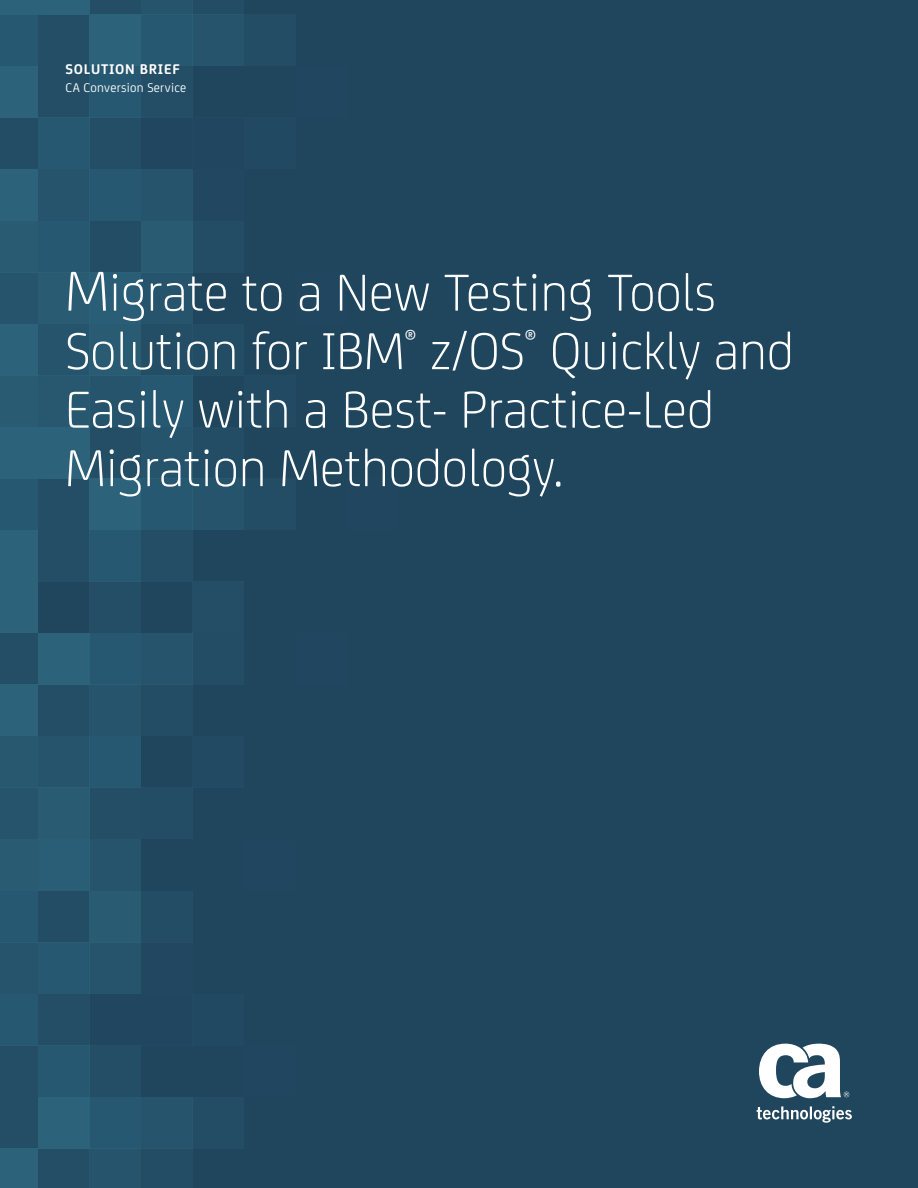
<style>
.page{position:relative;width:918px;height:1188px;background:#fff}
.page>*{position:absolute;margin:0;border:0;box-sizing:border-box;transform-origin:0 0}
.t1{font:300 55.5px/58.5px "CA Sans";color:#fff}
.t2{font:700 15px "CA Sans";letter-spacing:.05em;color:#fff}
.t3{font:13.5px "CA Sans";letter-spacing:.02em;color:#fff}
.s1{font-size:60px}
</style>
<div class="page">
<div style="left:1px;top:0;width:917px;height:1188px;background:#20465e"></div>
<div style="left:141px;top:375px;width:51px;height:52px;background:#275871"></div>
<div style="left:90px;top:375px;width:51px;height:52px;background:#25546c"></div>
<div style="left:38px;top:375px;width:52px;height:52px;background:#275870"></div>
<div style="left:1px;top:375px;width:37px;height:52px;background:#295b73"></div>
<div style="left:192px;top:427px;width:52px;height:51px;background:#234d65"></div>
<div style="left:244px;top:478px;width:51px;height:52px;background:#234d65"></div>
<div style="left:141px;top:427px;width:51px;height:51px;background:#25546c"></div>
<div style="left:90px;top:427px;width:51px;height:51px;background:#234e66"></div>
<div style="left:38px;top:427px;width:52px;height:51px;background:#2c637b"></div>
<div style="left:1px;top:427px;width:37px;height:51px;background:#2c637b"></div>
<div style="left:192px;top:478px;width:52px;height:52px;background:#25546c"></div>
<div style="left:141px;top:478px;width:51px;height:52px;background:#275871"></div>
<div style="left:90px;top:478px;width:51px;height:52px;background:#2c637b"></div>
<div style="left:38px;top:478px;width:52px;height:52px;background:#234e66"></div>
<div style="left:1px;top:478px;width:37px;height:52px;background:#275871"></div>
<div style="left:141px;top:530px;width:51px;height:52px;background:#234e66"></div>
<div style="left:90px;top:530px;width:51px;height:52px;background:#275871"></div>
<div style="left:38px;top:530px;width:52px;height:52px;background:#234e66"></div>
<div style="left:1px;top:530px;width:37px;height:52px;background:#2c637b"></div>
<div style="left:192px;top:0;width:52px;height:15px;background:#234d65"></div>
<div style="left:244px;top:15px;width:51px;height:51px;background:#234d65"></div>
<div style="left:141px;top:0;width:51px;height:15px;background:#25546c"></div>
<div style="left:90px;top:0;width:51px;height:15px;background:#234e66"></div>
<div style="left:38px;top:0;width:52px;height:15px;background:#2c637b"></div>
<div style="left:1px;top:0;width:37px;height:15px;background:#2c637b"></div>
<div style="left:192px;top:15px;width:52px;height:51px;background:#25546c"></div>
<div style="left:141px;top:15px;width:51px;height:51px;background:#275871"></div>
<div style="left:90px;top:15px;width:51px;height:51px;background:#2c637b"></div>
<div style="left:38px;top:15px;width:52px;height:51px;background:#234e66"></div>
<div style="left:1px;top:15px;width:37px;height:51px;background:#275871"></div>
<div style="left:141px;top:66px;width:51px;height:52px;background:#234e66"></div>
<div style="left:90px;top:66px;width:51px;height:52px;background:#275871"></div>
<div style="left:38px;top:66px;width:52px;height:52px;background:#234e66"></div>
<div style="left:1px;top:66px;width:37px;height:52px;background:#2c637b"></div>
<div style="left:192px;top:582px;width:52px;height:51px;background:#234e66"></div>
<div style="left:244px;top:375px;width:51px;height:52px;background:#224b63"></div>
<div style="left:90px;top:582px;width:51px;height:51px;background:#234e66"></div>
<div style="left:1px;top:582px;width:37px;height:51px;background:#2c637b"></div>
<div style="left:90px;top:118px;width:51px;height:51px;background:#234e66"></div>
<div style="left:38px;top:118px;width:52px;height:51px;background:#275871"></div>
<div style="left:1px;top:118px;width:37px;height:51px;background:#234d65"></div>
<div style="left:141px;top:169px;width:51px;height:52px;background:#25546c"></div>
<div style="left:244px;top:118px;width:51px;height:51px;background:#214a62"></div>
<div style="left:90px;top:169px;width:51px;height:52px;background:#275871"></div>
<div style="left:38px;top:169px;width:52px;height:52px;background:#25546c"></div>
<div style="left:1px;top:169px;width:37px;height:52px;background:#2c637b"></div>
<div style="left:192px;top:221px;width:52px;height:51px;background:#234d65"></div>
<div style="left:141px;top:221px;width:51px;height:51px;background:#295b73"></div>
<div style="left:90px;top:221px;width:51px;height:51px;background:#234d65"></div>
<div style="left:38px;top:221px;width:52px;height:51px;background:#275871"></div>
<div style="left:1px;top:221px;width:37px;height:51px;background:#295b73"></div>
<div style="left:141px;top:272px;width:51px;height:52px;background:#25546c"></div>
<div style="left:90px;top:272px;width:51px;height:52px;background:#2a5e77"></div>
<div style="left:38px;top:272px;width:52px;height:52px;background:#295b73"></div>
<div style="left:1px;top:272px;width:37px;height:52px;background:#25546c"></div>
<div style="left:192px;top:324px;width:52px;height:51px;background:#234d65"></div>
<div style="left:141px;top:324px;width:51px;height:51px;background:#234e66"></div>
<div style="left:90px;top:324px;width:51px;height:51px;background:#295b73"></div>
<div style="left:38px;top:324px;width:52px;height:51px;background:#25546c"></div>
<div style="left:1px;top:324px;width:37px;height:51px;background:#2c637b"></div>
<div style="left:90px;top:736px;width:51px;height:52px;background:#275871"></div>
<div style="left:38px;top:736px;width:52px;height:52px;background:#25546c"></div>
<div style="left:1px;top:736px;width:37px;height:52px;background:#275870"></div>
<div style="left:141px;top:685px;width:51px;height:51px;background:#234d65"></div>
<div style="left:192px;top:633px;width:52px;height:52px;background:#234d65"></div>
<div style="left:90px;top:685px;width:51px;height:51px;background:#25546c"></div>
<div style="left:38px;top:685px;width:52px;height:51px;background:#234e66"></div>
<div style="left:1px;top:685px;width:37px;height:51px;background:#2c637b"></div>
<div style="left:141px;top:633px;width:51px;height:52px;background:#25546c"></div>
<div style="left:90px;top:633px;width:51px;height:52px;background:#275871"></div>
<div style="left:38px;top:633px;width:52px;height:52px;background:#2c637b"></div>
<div style="left:1px;top:633px;width:37px;height:52px;background:#234e66"></div>
<div style="left:141px;top:1148px;width:51px;height:40px;background:#234d65"></div>
<div style="left:192px;top:1097px;width:52px;height:51px;background:#234d65"></div>
<div style="left:90px;top:1148px;width:51px;height:40px;background:#25546c"></div>
<div style="left:38px;top:1148px;width:52px;height:40px;background:#234e66"></div>
<div style="left:1px;top:1148px;width:37px;height:40px;background:#2c637b"></div>
<div style="left:141px;top:1097px;width:51px;height:51px;background:#25546c"></div>
<div style="left:90px;top:1097px;width:51px;height:51px;background:#275871"></div>
<div style="left:38px;top:1097px;width:52px;height:51px;background:#2c637b"></div>
<div style="left:1px;top:1097px;width:37px;height:51px;background:#234e66"></div>
<div style="left:90px;top:1045px;width:51px;height:52px;background:#234e66"></div>
<div style="left:38px;top:1045px;width:52px;height:52px;background:#275871"></div>
<div style="left:1px;top:1045px;width:37px;height:52px;background:#234e66"></div>
<div style="left:192px;top:736px;width:52px;height:52px;background:#224b63"></div>
<div style="left:38px;top:994px;width:52px;height:51px;background:#234e66"></div>
<div style="left:1px;top:994px;width:37px;height:51px;background:#275871"></div>
<div style="left:90px;top:942px;width:51px;height:52px;background:#25546c"></div>
<div style="left:192px;top:994px;width:52px;height:51px;background:#214a62"></div>
<div style="left:38px;top:942px;width:52px;height:52px;background:#275871"></div>
<div style="left:1px;top:942px;width:37px;height:52px;background:#25546c"></div>
<div style="left:141px;top:891px;width:51px;height:51px;background:#234d65"></div>
<div style="left:90px;top:891px;width:51px;height:51px;background:#295b73"></div>
<div style="left:38px;top:891px;width:52px;height:51px;background:#234d65"></div>
<div style="left:1px;top:891px;width:37px;height:51px;background:#275871"></div>
<div style="left:90px;top:839px;width:51px;height:52px;background:#25546c"></div>
<div style="left:38px;top:839px;width:52px;height:52px;background:#2a5e77"></div>
<div style="left:1px;top:839px;width:37px;height:52px;background:#295b73"></div>
<div style="left:141px;top:788px;width:51px;height:51px;background:#234d65"></div>
<div style="left:90px;top:788px;width:51px;height:51px;background:#234e66"></div>
<div style="left:38px;top:788px;width:52px;height:51px;background:#295b73"></div>
<div style="left:1px;top:788px;width:37px;height:51px;background:#25546c"></div>
<svg style="left:757px;top:1106px;width:95px;height:17px"></svg>
<svg style="left:759px;top:1044px;width:90px;height:54px"></svg>
<p class="t2" style="left:65px;top:58px;width:116px">SOLUTION BRIEF</p>
<p class="t3" style="left:65px;top:78px;width:122px">CA Conversion Service</p>
<p class="t1" style="left:65px;top:260px;width:730px"><span class="s1">M</span>igrate to a New Testing Tools<br>Solution for IBM<sup>®</sup> z/OS<sup>®</sup> Quickly and<br>Easily with a Best- Practice-Led<br>Migration Methodology.</p>
</div>
